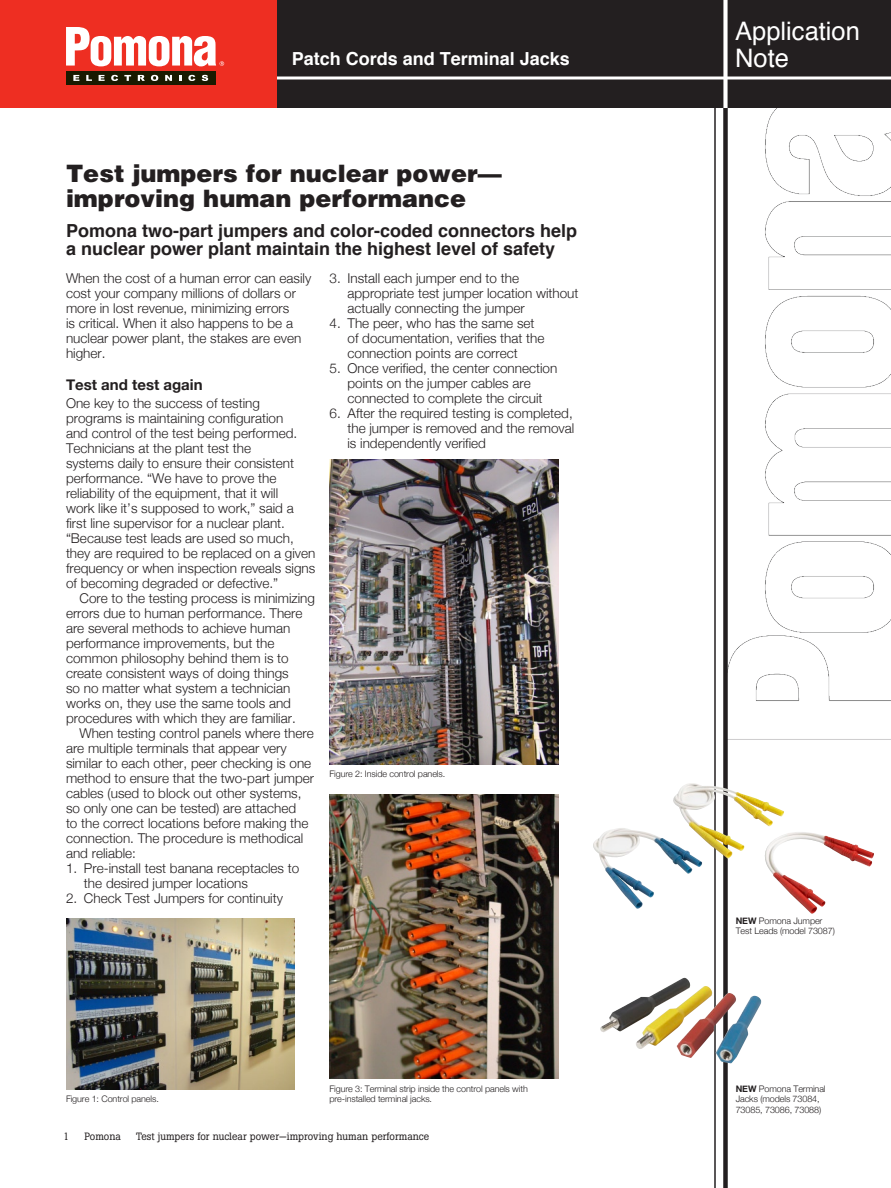
<style>
.page{position:relative;width:891px;height:1188px;background:#fff}
.page>*{position:absolute;margin:0;border:0;box-sizing:border-box;transform-origin:0 0}
.t1{font:25.5px/27px "Helvetica";color:#fff}
.t2{font:900 24px/25.5px "Helvetica";color:#231f20}
.t3{font:700 18px/18px "Helvetica";color:#231f20}
.t4{font:700 18px "Helvetica";color:#fff}
.t5{font:700 15px "Helvetica Neue";color:#231f20}
.t6{font:300 13.5px/15px "Helvetica Neue";color:#231f20}
.t7{font:10.5px "Boton";color:#231f20}
.t8{font:300 9px/10.5px "Helvetica Neue";letter-spacing:-.01em;color:#231f20}
.s1{font-weight:700}
</style>
<div class="page">
<img style="left:728px;top:108px;width:163px;height:632px">
<div style="left:723px;top:107px;width:5px;height:1081px;background:#231f20"></div>
<div style="left:276px;top:0;width:615px;height:108px;background:#231f20"></div>
<svg style="left:277px;top:76px;width:614px;height:4px;background:#c8c7c7"></svg>
<hr style="left:714px;top:107px;width:2px;height:1081px;background:#231f20">
<div style="left:0;top:0;width:277px;height:108px;background:#ee2e22"></div>
<div style="left:66px;top:71px;width:149px;height:13px;background:#191a00"></div>
<svg style="left:73px;top:75px;width:6px;height:6px"></svg>
<svg style="left:86px;top:75px;width:6px;height:6px"></svg>
<svg style="left:99px;top:75px;width:6px;height:6px"></svg>
<svg style="left:111px;top:75px;width:7px;height:6px"></svg>
<svg style="left:124px;top:75px;width:7px;height:6px"></svg>
<svg style="left:138px;top:75px;width:7px;height:6px"></svg>
<svg style="left:151px;top:75px;width:7px;height:6px"></svg>
<svg style="left:165px;top:75px;width:7px;height:6px"></svg>
<svg style="left:179px;top:75px;width:2px;height:6px"></svg>
<svg style="left:188px;top:75px;width:7px;height:6px"></svg>
<svg style="left:202px;top:75px;width:6px;height:6px"></svg>
<svg style="left:66px;top:27px;width:158px;height:39px"></svg>
<div style="left:723px;top:0;width:5px;height:108px;background:#fff"></div>
<img style="left:600px;top:978px;width:105px;height:72px">
<img style="left:672px;top:783px;width:112px;height:76px">
<img style="left:329px;top:459px;width:230px;height:306px">
<img style="left:330px;top:794px;width:229px;height:284px">
<img style="left:66px;top:918px;width:229px;height:172px">
<h3 class="t4" style="left:292px;top:44px;width:280px">Patch Cords and Terminal Jacks</h3>
<h2 class="t2" style="left:66px;top:159px;width:437px">Test jumpers for nuclear power— improving human performance</h2>
<h3 class="t3" style="left:66px;top:222px;width:513px">Pomona two-part jumpers and color-coded connectors help a nuclear power plant maintain the highest level of safety</h3>
<p class="t6" style="left:66px;top:270px;width:247px">When the cost of a human error can easily cost your company millions of dollars or more in lost revenue, minimizing errors<br>is critical. When it also happens to be a nuclear power plant, the stakes are even higher.</p>
<p class="t5" style="left:66px;top:375px;width:138px">Test and test again</p>
<p class="t6" style="left:66px;top:395px;width:251px">One key to the success of testing programs is maintaining configuration<br>and control of the test being performed.<br>Technicians at the plant test the<br>systems daily to ensure their consistent performance. “We have to prove the reliability of the equipment, that it will<br>work like it’s supposed to work,” said a first line supervisor for a nuclear plant. “Because test leads are used so much, they are required to be replaced on a given frequency or when inspection reveals signs of becoming degraded or defective.”</p>
<p class="t6" style="left:66px;top:590px;width:251px;text-indent:14px">Core to the testing process is minimizing errors due to human performance. There are several methods to achieve human performance improvements, but the common philosophy behind them is to create consistent ways of doing things<br>so no matter what system a technician works on, they use the same tools and procedures with which they are familiar.</p>
<p class="t6" style="left:66px;top:725px;width:250px;text-indent:14px">When testing control panels where there are multiple terminals that appear very similar to each other, peer checking is one method to ensure that the two-part jumper cables (used to block out other systems, so only one can be tested) are attached<br>to the correct locations before making the connection. The procedure is methodical and reliable:</p>
<p class="t6" style="left:84px;top:860px;width:217px;text-indent:-18px">1. Pre-install test banana receptacles to the desired jumper locations</p>
<p class="t6" style="left:66px;top:890px;width:219px">2. Check Test Jumpers for continuity</p>
<p class="t6" style="left:347px;top:270px;width:233px;text-indent:-18px">3. Install each jumper end to the appropriate test jumper location without actually connecting the jumper</p>
<p class="t6" style="left:347px;top:315px;width:199px;text-indent:-18px">4. The peer, who has the same set of documentation, verifies that the connection points are correct</p>
<p class="t6" style="left:347px;top:360px;width:211px;text-indent:-18px">5. Once verified, the center connection points on the jumper cables are connected to complete the circuit</p>
<p class="t6" style="left:347px;top:405px;width:228px;text-align:justify;text-indent:-18px">6. After the required testing is completed, the jumper is removed and the removal is independently verified</p>
<p class="t8" style="left:330px;top:769px;width:117px">Figure 2: Inside control panels.</p>
<p class="t8" style="left:66px;top:1094px;width:94px">Figure 1: Control panels.</p>
<p class="t8" style="left:330px;top:1083px;width:200px">Figure 3: Terminal strip inside the control panels with pre-installed terminal jacks.</p>
<p class="t7" style="left:63px;top:1130px;width:8px">1</p>
<p class="t7" style="left:84px;top:1130px;width:38px">Pomona</p>
<p class="t7" style="left:136px;top:1130px;width:295px">Test jumpers for nuclear power—improving human performance</p>
<h1 class="t1" style="left:735px;top:18px;width:126px">Application<br>Note</h1>
<p class="t8" style="left:736px;top:915px;width:101px"><span class="s1">NEW</span> Pomona Jumper<br>Test Leads (model 73087)</p>
<p class="t8" style="left:736px;top:1083px;width:91px"><span class="s1">NEW</span> Pomona Terminal<br>Jacks (models 73084,<br>73085, 73086, 73088)</p>
</div>
